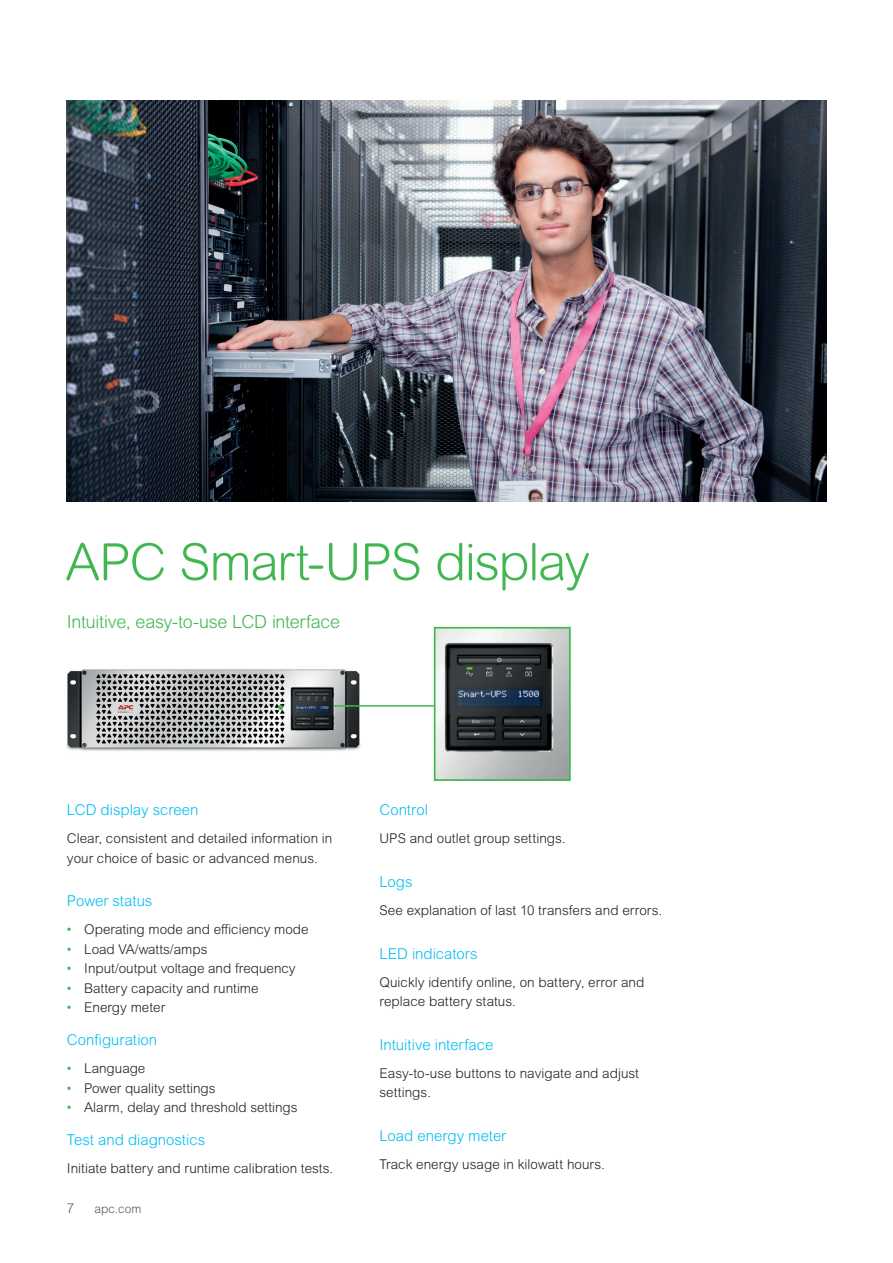
<style>
.page{position:relative;width:893px;height:1263px;background:#fff}
.page>*{position:absolute;margin:0;border:0;box-sizing:border-box;transform-origin:0 0}
.H1_Headline{font:300 51px "Arial Rounded MT Pro";letter-spacing:-.03em;color:#42b751}
.Intro_Paragraph{font:300 18px "Arial Rounded MT Std";letter-spacing:-.015em;color:#42b751}
.H2_Subheadline{font:300 15px "Arial Rounded MT Std";color:#01bdf2}
.Body_Copy{font:300 13.5px/19.5px "Arial Rounded MT Pro";color:#231f20}
.t1{font:300 13.5px "Arial MT Pro";color:#57585a}
.t2{font:300 12px "Arial Rounded MT Pro";color:#57585a}
.s1{color:#42b751}
</style>
<div class="page">
<img style="left:67px;top:101px;width:759px;height:401px">
<img style="left:437px;top:630px;width:131px;height:148px">
<div style="left:434px;top:627px;width:137px;height:154px;border:2px solid #42b751"></div>
<img style="left:66px;top:669px;width:295px;height:82px">
<svg style="left:278px;top:705px;width:5px;height:5px"></svg>
<hr style="left:334px;top:705px;width:101px;height:2px;background:#42b751">
<p class="H1_Headline" style="left:66px;top:532px;width:525px">APC Smart-UPS display</p>
<p class="Intro_Paragraph" style="left:67px;top:611px;width:275px">Intuitive, easy-to-use LCD interface</p>
<p class="H2_Subheadline" style="left:67px;top:801px;width:133px">LCD display screen</p>
<p class="Body_Copy" style="left:67px;top:829px;width:267px">Clear, consistent and detailed information in your choice of basic or advanced menus.</p>
<p class="H2_Subheadline" style="left:67px;top:892px;width:87px">Power status</p>
<p class="Body_Copy" style="left:67px;top:920px;width:243px"><span class="s1">•</span> Operating mode and efficiency mode</p>
<p class="Body_Copy" style="left:67px;top:940px;width:142px"><span class="s1">•</span> Load VA/watts/amps</p>
<p class="Body_Copy" style="left:67px;top:959px;width:230px"><span class="s1">•</span> Input/output voltage and frequency</p>
<p class="Body_Copy" style="left:67px;top:979px;width:193px"><span class="s1">•</span> Battery capacity and runtime</p>
<p class="Body_Copy" style="left:67px;top:998px;width:100px"><span class="s1">•</span> Energy meter</p>
<p class="H2_Subheadline" style="left:67px;top:1031px;width:92px">Configuration</p>
<p class="Body_Copy" style="left:67px;top:1059px;width:80px"><span class="s1">•</span> Language</p>
<p class="Body_Copy" style="left:67px;top:1079px;width:150px"><span class="s1">•</span> Power quality settings</p>
<p class="Body_Copy" style="left:67px;top:1098px;width:232px"><span class="s1">•</span> Alarm, delay and threshold settings</p>
<p class="H2_Subheadline" style="left:67px;top:1131px;width:140px">Test and diagnostics</p>
<p class="Body_Copy" style="left:67px;top:1159px;width:268px">Initiate battery and runtime calibration tests.</p>
<p class="t1" style="left:67px;top:1199px;width:9px">7</p>
<p class="t2" style="left:94px;top:1201px;width:48px">apc.com</p>
<p class="H2_Subheadline" style="left:379px;top:801px;width:50px">Control</p>
<p class="Body_Copy" style="left:379px;top:829px;width:188px">UPS and outlet group settings.</p>
<p class="H2_Subheadline" style="left:379px;top:873px;width:35px">Logs</p>
<p class="Body_Copy" style="left:379px;top:901px;width:284px">See explanation of last 10 transfers and errors.</p>
<p class="H2_Subheadline" style="left:379px;top:945px;width:100px">LED indicators</p>
<p class="Body_Copy" style="left:379px;top:973px;width:266px">Quickly identify online, on battery, error and replace battery status.</p>
<p class="H2_Subheadline" style="left:379px;top:1036px;width:115px">Intuitive interface</p>
<p class="Body_Copy" style="left:379px;top:1064px;width:261px">Easy-to-use buttons to navigate and adjust settings.</p>
<p class="H2_Subheadline" style="left:379px;top:1127px;width:128px">Load energy meter</p>
<p class="Body_Copy" style="left:379px;top:1155px;width:227px">Track energy usage in kilowatt hours.</p>
</div>
